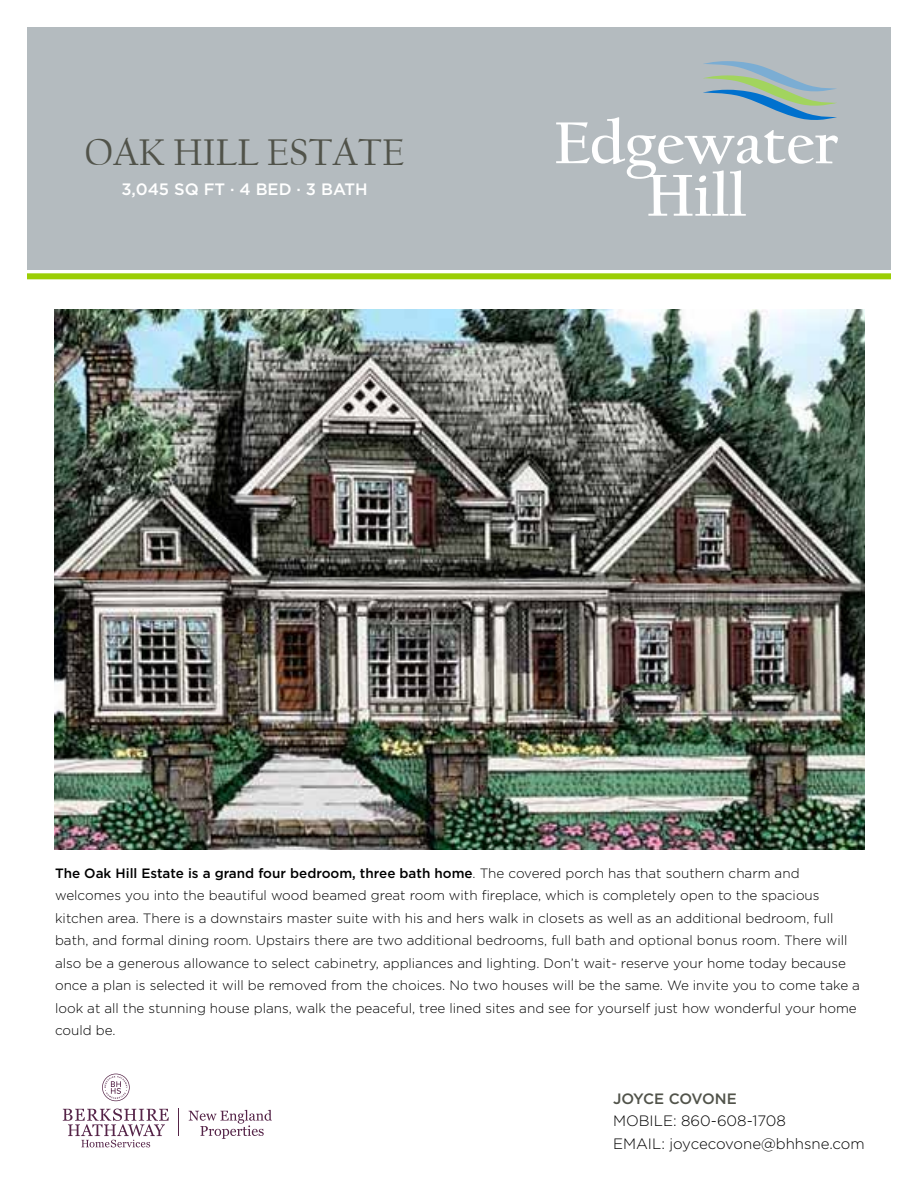
<style>
.page{position:relative;width:918px;height:1188px;background:#fff}
.page>*{position:absolute;margin:0;border:0;box-sizing:border-box;transform-origin:0 0}
.t1{font:700 61.5px/52.5px "Californian FB";color:#fff;text-align:center}
.t2{font:39px "Californian FB";color:#51534a}
.t3{font:500 16.5px "Gotham";color:#fff}
.t4{font:300 15px/22.5px "Gotham";color:#000}
.t5{font:500 15px "Gotham";letter-spacing:-.02em;color:#51534a}
.t6{font:300 13.5px/22.5px "Gotham";color:#000}
.s1{font-weight:500}
</style>
<div class="page">
<div style="left:27px;top:27px;width:864px;height:243px;background:#b4bbbf"></div>
<div style="left:27px;top:273px;width:864px;height:6px;background:#9bce05"></div>
<svg style="left:63px;top:1074px;width:106px;height:73px"></svg>
<svg style="left:178px;top:1109px;width:1px;height:27px"></svg>
<svg style="left:189px;top:1110px;width:83px;height:29px"></svg>
<img style="left:54px;top:310px;width:811px;height:540px">
<svg style="left:703px;top:61px;width:134px;height:59px"></svg>
<h2 class="t2" style="left:85px;top:130px;width:321px">OAK HILL ESTATE</h2>
<p class="t3" style="left:121px;top:179px;width:248px">3,045 SQ FT · 4 BED · 3 BATH</p>
<h1 class="t1" style="left:554px;top:117px;width:286px">Edgewater<br>Hill</h1>
<p class="t6" style="left:55px;top:861px;width:806px"><span class="s1">The Oak Hill Estate is a grand four bedroom, three bath home</span>. The covered porch has that southern charm and welcomes you into the beautiful wood beamed great room with fireplace, which is completely open to the spacious kitchen area. There is a downstairs master suite with his and hers walk in closets as well as an additional bedroom, full bath, and formal dining room. Upstairs there are two additional bedrooms, full bath and optional bonus room. There will also be a generous allowance to select cabinetry, appliances and lighting. Don’t wait- reserve your home today because once a plan is selected it will be removed from the choices. No two houses will be the same. We invite you to come take a look at all the stunning house plans, walk the peaceful, tree lined sites and see for yourself just how wonderful your home could be.</p>
<p class="t5" style="left:613px;top:1089px;width:125px">JOYCE COVONE</p>
<p class="t4" style="left:613px;top:1109px;width:253px">MOBILE: 860-608-1708<br>EMAIL: joycecovone@bhhsne.com</p>
</div>
